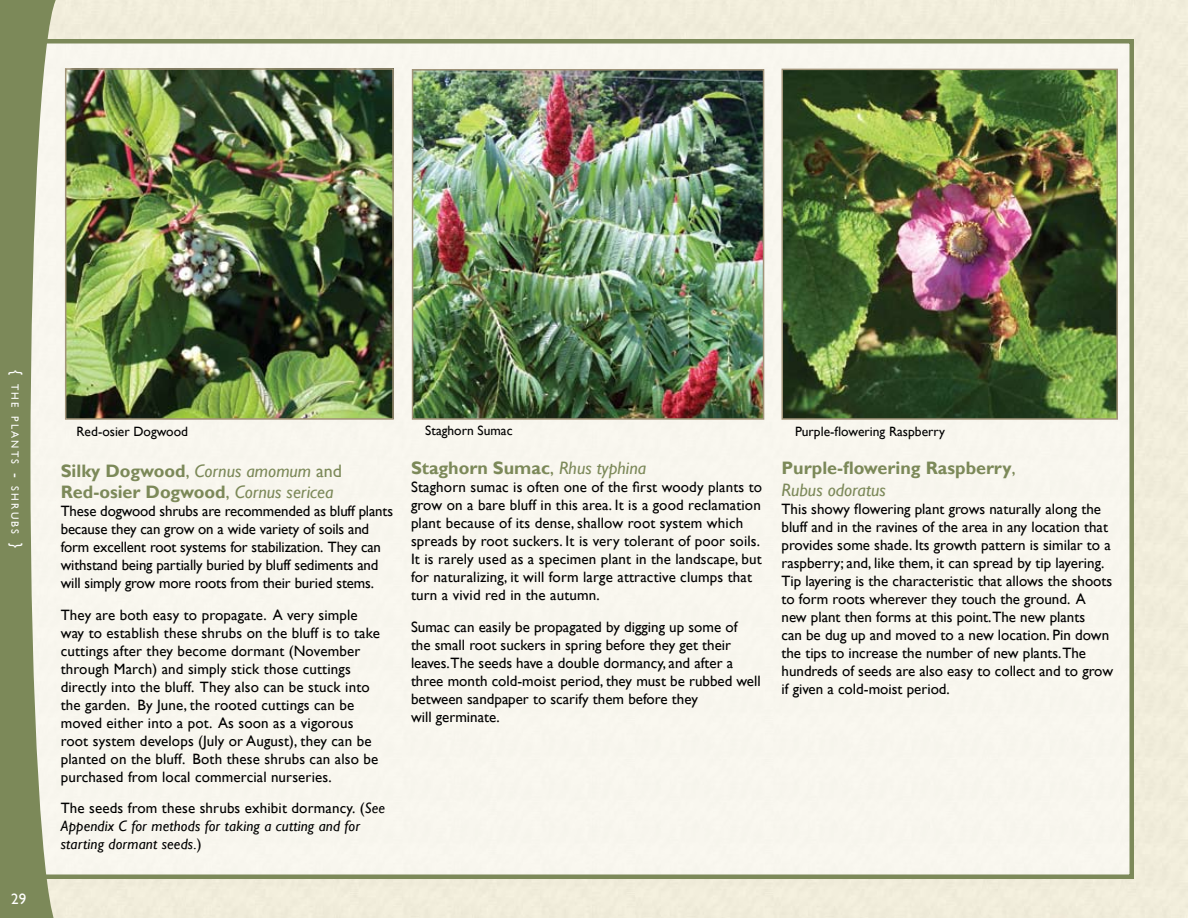
<style>
.page{position:relative;width:1188px;height:918px;background:#fff}
.page>*{position:absolute;margin:0;border:0;box-sizing:border-box;transform-origin:0 0}
.t1{font:700 18px/21.6px "Gill Sans";color:#7c8959}
.t2{font:15px/18px "Gill Sans";color:#000}
.t3{font:italic 15px/18px "Gill Sans";letter-spacing:.01em;color:#000}
.t4{font:15px "Gill Sans";color:#fff}
.t5{font:13.5px "Gill Sans";color:#000}
.t6{font:10.5px "Gill Sans";letter-spacing:.215em;color:#fff}
.s1{font-size:15px}
.s2{font-weight:400}
.s3{font-weight:400;font-style:italic}
.s4{font-style:normal}
</style>
<div class="page">
<div style="left:14px;top:41px;width:1118px;height:836px;background:#f8f6ee"></div>
<img style="left:68px;top:71px;width:323px;height:346px">
<div style="left:65px;top:68px;width:329px;height:352px;border:2px solid #a19378"></div>
<img style="left:785px;top:72px;width:330px;height:345px">
<div style="left:782px;top:69px;width:336px;height:351px;border:2px solid #a19378"></div>
<img style="left:415px;top:72px;width:346px;height:345px">
<div style="left:412px;top:69px;width:352px;height:351px;border:2px solid #a19378"></div>
<svg style="left:0;top:0;width:59px;height:918px;fill:#7c8959"></svg>
<p class="t6" style="left:21px;top:370px;width:179px;rotate:90deg"><span class="s1">{</span> the plants <span class="s1">-</span> shrubs <span class="s1">}</span></p>
<p class="t4" style="left:11px;top:891px;width:17px">29</p>
<p class="t5" style="left:76px;top:423px;width:113px">Red-osier Dogwood</p>
<p class="t5" style="left:425px;top:423px;width:89px">Staghorn Sumac</p>
<p class="t5" style="left:795px;top:423px;width:151px">Purple-flowering Raspberry</p>
<p class="t1" style="left:61px;top:460px;width:283px">Silky Dogwood<span class="s2">,</span> <span class="s3">Cornus amomum</span> <span class="s2">and<br></span>Red-osier Dogwood<span class="s2">,</span> <span class="s3">Cornus sericea</span></p>
<p class="t2" style="left:61px;top:503px;width:334px">These dogwood shrubs are recommended as bluff plants because they can grow on a wide variety of soils and form excellent root systems for stabilization. They can withstand being partially buried by bluff sediments and will simply grow more roots from their buried stems.</p>
<p class="t2" style="left:61px;top:606px;width:321px">They are both easy to propagate. A very simple way to establish these shrubs on the bluff is to take cuttings after they become dormant (November through March) and simply stick those cuttings directly into the bluff. They also can be stuck into the garden. By June, the rooted cuttings can be moved either into a pot. As soon as a vigorous root system develops (July or August), they can be planted on the bluff. Both these shrubs can also be purchased from local commercial nurseries.</p>
<p class="t3" style="left:61px;top:800px;width:326px"><span class="s4">The seeds from these shrubs exhibit dormancy. (</span>See<br>Appendix C for methods for taking a cutting and for starting dormant seeds.<span class="s4">)</span></p>
<p class="t1" style="left:411px;top:458px;width:237px">Staghorn Sumac<span class="s2">,</span> <span class="s3">Rhus typhina</span></p>
<p class="t2" style="left:411px;top:479px;width:353px">Staghorn sumac is often one of the first woody plants to grow on a bare bluff in this area. It is a good reclamation plant because of its dense, shallow root system which spreads by root suckers. It is very tolerant of poor soils.<br>It is rarely used as a specimen plant in the landscape, but for naturalizing, it will form large attractive clumps that turn a vivid red in the autumn.</p>
<p class="t2" style="left:411px;top:618px;width:351px">Sumac can easily be propagated by digging up some of the small root suckers in spring before they get their leaves.The seeds have a double dormancy, and after a three month cold-moist period, they must be rubbed well between sandpaper to scarify them before they<br>will germinate.</p>
<p class="t1" style="left:782px;top:458px;width:236px">Purple-flowering Raspberry<span class="s2">,<br></span><span class="s3">Rubus odoratus</span></p>
<p class="t2" style="left:782px;top:500px;width:333px">This showy flowering plant grows naturally along the bluff and in the ravines of the area in any location that provides some shade. Its growth pattern is similar to a raspberry; and, like them, it can spread by tip layering.<br>Tip layering is the characteristic that allows the shoots to form roots wherever they touch the ground. A new plant then forms at this point.The new plants<br>can be dug up and moved to a new location. Pin down the tips to increase the number of new plants.The hundreds of seeds are also easy to collect and to grow if given a cold-moist period.</p>
</div>
